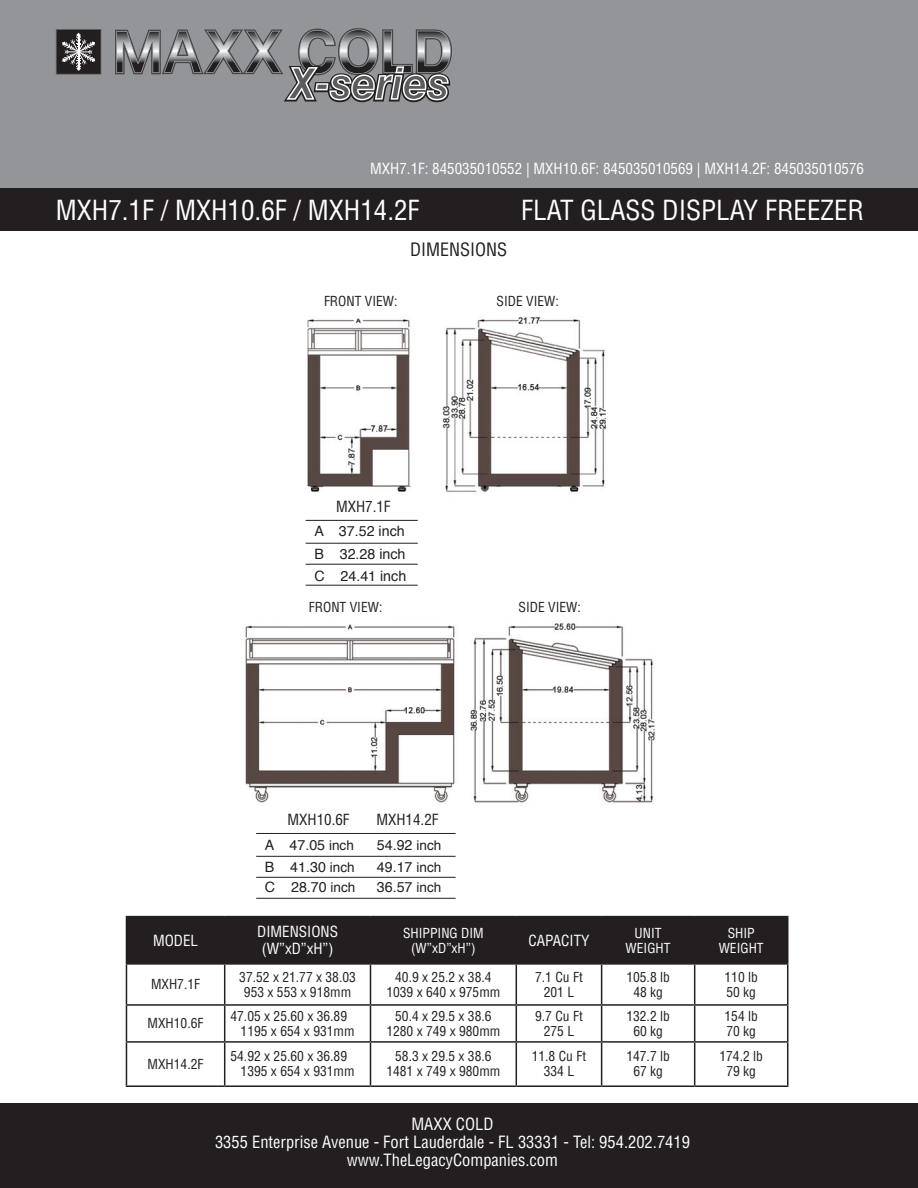
<style>
.page{position:relative;width:918px;height:1188px;background:#fff}
.page>*{position:absolute;margin:0;border:0;box-sizing:border-box;transform-origin:0 0}
.t1{font:condensed 27px "Helvetica LT Std";color:#fff}
.t2{font:condensed 18px "Helvetica LT Std";color:#231f20}
.t3{font:condensed 16.5px/18px "Helvetica LT Std";color:#fff;text-align:center}
.t4{font:condensed 15px "Helvetica LT Std";color:#fff}
.t5{font:condensed 15px "Helvetica LT Std";color:#231f20}
.t6{font:14.25px "Helvetica";color:#231f20}
.t7{font:condensed 13.5px "Helvetica LT Std";color:#231f20}
.t8{font:condensed 13.5px "Helvetica LT Std";color:#fff}
.s1{font-size:13.5px}
</style>
<div class="page">
<div style="left:0;top:0;width:918px;height:188px;background:#939598"></div>
<div style="left:0;top:1103px;width:918px;height:85px;background:#231f20"></div>
<div style="left:0;top:188px;width:918px;height:43px;background:#231f20"></div>
<svg style="left:56px;top:29px;width:45px;height:46px;background:#4e4b4c"></svg>
<svg style="left:115px;top:28px;width:337px;height:74px"></svg>
<div style="left:127px;top:917px;width:660px;height:46px;background:#231f20"></div>
<svg style="left:127px;top:1006px;width:569px;height:35px"></svg>
<hr style="left:126px;top:916px;width:99px;height:1px;background:#231f20">
<hr style="left:126px;top:917px;width:1px;height:46px;background:#231f20">
<hr style="left:225px;top:916px;width:145px;height:1px;background:#231f20">
<hr style="left:224px;top:917px;width:1px;height:46px;background:#231f20">
<hr style="left:370px;top:916px;width:146px;height:1px;background:#231f20">
<hr style="left:370px;top:917px;width:1px;height:46px;background:#231f20">
<hr style="left:516px;top:916px;width:86px;height:1px;background:#231f20">
<hr style="left:516px;top:917px;width:1px;height:46px;background:#231f20">
<hr style="left:602px;top:916px;width:93px;height:1px;background:#231f20">
<hr style="left:601px;top:917px;width:1px;height:46px;background:#231f20">
<hr style="left:695px;top:916px;width:93px;height:1px;background:#231f20">
<hr style="left:694px;top:917px;width:1px;height:46px;background:#231f20">
<hr style="left:787px;top:917px;width:1px;height:46px;background:#231f20">
<hr style="left:126px;top:963px;width:99px;height:2px;background:#231f20">
<hr style="left:126px;top:965px;width:1px;height:39px;background:#231f20">
<hr style="left:225px;top:963px;width:145px;height:2px;background:#231f20">
<hr style="left:224px;top:965px;width:1px;height:39px;background:#231f20">
<hr style="left:370px;top:963px;width:146px;height:2px;background:#231f20">
<hr style="left:370px;top:965px;width:1px;height:39px;background:#231f20">
<hr style="left:516px;top:963px;width:86px;height:2px;background:#231f20">
<hr style="left:516px;top:965px;width:1px;height:39px;background:#231f20">
<hr style="left:602px;top:963px;width:93px;height:2px;background:#231f20">
<hr style="left:601px;top:965px;width:1px;height:39px;background:#231f20">
<hr style="left:695px;top:963px;width:93px;height:2px;background:#231f20">
<hr style="left:694px;top:965px;width:1px;height:39px;background:#231f20">
<hr style="left:787px;top:965px;width:1px;height:39px;background:#231f20">
<hr style="left:126px;top:1004px;width:99px;height:2px;background:#231f20">
<hr style="left:126px;top:1006px;width:1px;height:35px;background:#231f20">
<hr style="left:225px;top:1004px;width:145px;height:2px;background:#231f20">
<hr style="left:224px;top:1006px;width:1px;height:35px;background:#231f20">
<hr style="left:370px;top:1004px;width:146px;height:2px;background:#231f20">
<hr style="left:370px;top:1006px;width:1px;height:35px;background:#231f20">
<hr style="left:516px;top:1004px;width:86px;height:2px;background:#231f20">
<hr style="left:516px;top:1006px;width:1px;height:35px;background:#231f20">
<hr style="left:602px;top:1004px;width:93px;height:2px;background:#231f20">
<hr style="left:601px;top:1006px;width:1px;height:35px;background:#231f20">
<hr style="left:695px;top:1004px;width:93px;height:2px;background:#231f20">
<hr style="left:694px;top:1006px;width:1px;height:35px;background:#231f20">
<hr style="left:787px;top:1006px;width:1px;height:35px;background:#231f20">
<hr style="left:126px;top:1041px;width:99px;height:2px;background:#231f20">
<hr style="left:126px;top:1043px;width:1px;height:42px;background:#231f20">
<hr style="left:225px;top:1041px;width:145px;height:2px;background:#231f20">
<hr style="left:224px;top:1043px;width:1px;height:42px;background:#231f20">
<hr style="left:370px;top:1041px;width:146px;height:2px;background:#231f20">
<hr style="left:370px;top:1043px;width:1px;height:42px;background:#231f20">
<hr style="left:516px;top:1041px;width:86px;height:2px;background:#231f20">
<hr style="left:516px;top:1043px;width:1px;height:42px;background:#231f20">
<hr style="left:602px;top:1041px;width:93px;height:2px;background:#231f20">
<hr style="left:601px;top:1043px;width:1px;height:42px;background:#231f20">
<hr style="left:695px;top:1041px;width:93px;height:2px;background:#231f20">
<hr style="left:694px;top:1043px;width:1px;height:42px;background:#231f20">
<hr style="left:787px;top:1043px;width:1px;height:42px;background:#231f20">
<hr style="left:126px;top:1085px;width:99px;height:2px;background:#231f20">
<hr style="left:225px;top:1085px;width:145px;height:2px;background:#231f20">
<hr style="left:370px;top:1085px;width:146px;height:2px;background:#231f20">
<hr style="left:516px;top:1085px;width:86px;height:2px;background:#231f20">
<hr style="left:602px;top:1085px;width:93px;height:2px;background:#231f20">
<hr style="left:695px;top:1085px;width:93px;height:2px;background:#231f20">
<img style="left:307px;top:317px;width:299px;height:175px">
<img style="left:245px;top:623px;width:410px;height:180px">
<hr style="left:306px;top:520px;width:112px;height:1px;background:#231f20">
<hr style="left:306px;top:543px;width:112px;height:1px;background:#231f20">
<hr style="left:306px;top:564px;width:112px;height:1px;background:#231f20">
<hr style="left:306px;top:585px;width:112px;height:1px;background:#231f20">
<hr style="left:256px;top:833px;width:200px;height:1px;background:#231f20">
<hr style="left:256px;top:856px;width:200px;height:1px;background:#231f20">
<hr style="left:256px;top:877px;width:200px;height:1px;background:#231f20">
<hr style="left:256px;top:898px;width:200px;height:1px;background:#231f20">
<p class="t4" style="left:370px;top:159px;width:495px">MXH7.1F: 845035010552 | MXH10.6F: 845035010569 | MXH14.2F: 845035010576</p>
<h1 class="t1" style="left:56px;top:193px;width:365px">MXH7.1F / MXH10.6F / MXH14.2F</h1>
<h1 class="t1" style="left:521px;top:193px;width:344px">FLAT GLASS DISPLAY FREEZER</h1>
<h2 class="t2" style="left:410px;top:238px;width:99px">DIMENSIONS</h2>
<p class="t7" style="left:324px;top:293px;width:75px">FRONT VIEW:</p>
<p class="t5" style="left:336px;top:497px;width:56px">MXH7.1F</p>
<p class="t6" style="left:314px;top:520px;width:92px">A 37.52 inch</p>
<p class="t6" style="left:314px;top:543px;width:93px">B 32.28 inch</p>
<p class="t6" style="left:314px;top:565px;width:93px">C 24.41 inch</p>
<p class="t7" style="left:309px;top:599px;width:75px">FRONT VIEW:</p>
<p class="t7" style="left:497px;top:293px;width:64px">SIDE VIEW:</p>
<p class="t7" style="left:519px;top:599px;width:64px">SIDE VIEW:</p>
<p class="t4" style="left:153px;top:931px;width:47px">MODEL</p>
<p class="t7" style="left:151px;top:976px;width:51px">MXH7.1F</p>
<p class="t7" style="left:148px;top:1015px;width:57px">MXH10.6F</p>
<p class="t7" style="left:148px;top:1056px;width:57px">MXH14.2F</p>
<p class="t5" style="left:288px;top:810px;width:64px">MXH10.6F</p>
<p class="t5" style="left:376px;top:810px;width:64px">MXH14.2F</p>
<p class="t6" style="left:265px;top:834px;width:90px">A 47.05 <span class="s1">inch</span></p>
<p class="t6" style="left:377px;top:834px;width:66px">54.92 <span class="s1">inch</span></p>
<p class="t6" style="left:265px;top:856px;width:91px">B 41.30 <span class="s1">inch</span></p>
<p class="t6" style="left:377px;top:856px;width:66px">49.17 <span class="s1">inch</span></p>
<p class="t6" style="left:265px;top:876px;width:92px">C 28.70 <span class="s1">inch</span></p>
<p class="t6" style="left:377px;top:876px;width:66px">36.57 <span class="s1">inch</span></p>
<p class="t4" style="left:257px;top:923px;width:82px">DIMENSIONS</p>
<p class="t4" style="left:262px;top:939px;width:73px">(W”xD”xH”)</p>
<p class="t8" style="left:403px;top:924px;width:82px">SHIPPING DIM</p>
<p class="t8" style="left:411px;top:939px;width:66px">(W”xD”xH”)</p>
<p class="t7" style="left:239px;top:968px;width:118px">37.52 x 21.77 x 38.03</p>
<p class="t7" style="left:244px;top:983px;width:109px">953 x 553 x 918mm</p>
<p class="t7" style="left:395px;top:968px;width:98px">40.9 x 25.2 x 38.4</p>
<p class="t7" style="left:386px;top:983px;width:115px">1039 x 640 x 975mm</p>
<p class="t7" style="left:230px;top:1007px;width:118px">47.05 x 25.60 x 36.89</p>
<p class="t7" style="left:241px;top:1022px;width:115px">1195 x 654 x 931mm</p>
<p class="t7" style="left:395px;top:1007px;width:98px">50.4 x 29.5 x 38.6</p>
<p class="t7" style="left:386px;top:1022px;width:115px">1280 x 749 x 980mm</p>
<p class="t7" style="left:230px;top:1048px;width:118px">54.92 x 25.60 x 36.89</p>
<p class="t7" style="left:241px;top:1063px;width:115px">1395 x 654 x 931mm</p>
<p class="t7" style="left:395px;top:1048px;width:98px">58.3 x 29.5 x 38.6</p>
<p class="t7" style="left:386px;top:1063px;width:115px">1481 x 749 x 980mm</p>
<p class="t4" style="left:528px;top:931px;width:63px">CAPACITY</p>
<p class="t7" style="left:535px;top:968px;width:49px">7.1 Cu Ft</p>
<p class="t7" style="left:544px;top:983px;width:32px">201 L</p>
<p class="t7" style="left:535px;top:1007px;width:49px">9.7 Cu Ft</p>
<p class="t7" style="left:544px;top:1022px;width:32px">275 L</p>
<p class="t7" style="left:532px;top:1048px;width:56px">11.8 Cu Ft</p>
<p class="t7" style="left:544px;top:1063px;width:32px">334 L</p>
<p class="t8" style="left:635px;top:924px;width:28px">UNIT</p>
<p class="t8" style="left:626px;top:939px;width:46px">WEIGHT</p>
<p class="t7" style="left:626px;top:968px;width:45px">105.8 lb</p>
<p class="t7" style="left:633px;top:983px;width:31px">48 kg</p>
<p class="t7" style="left:626px;top:1007px;width:45px">132.2 lb</p>
<p class="t7" style="left:633px;top:1022px;width:31px">60 kg</p>
<p class="t7" style="left:626px;top:1048px;width:45px">147.7 lb</p>
<p class="t7" style="left:633px;top:1063px;width:31px">67 kg</p>
<p class="t3" style="left:215px;top:1115px;width:477px">MAXX COLD<br>3355 Enterprise Avenue - Fort Lauderdale - FL 33331 - Tel: 954.202.7419 www.TheLegacyCompanies.com</p>
<p class="t8" style="left:728px;top:924px;width:29px">SHIP</p>
<p class="t8" style="left:719px;top:939px;width:46px">WEIGHT</p>
<p class="t7" style="left:725px;top:968px;width:35px">110 lb</p>
<p class="t7" style="left:726px;top:983px;width:31px">50 kg</p>
<p class="t7" style="left:725px;top:1007px;width:35px">154 lb</p>
<p class="t7" style="left:726px;top:1022px;width:31px">70 kg</p>
<p class="t7" style="left:719px;top:1048px;width:45px">174.2 lb</p>
<p class="t7" style="left:726px;top:1063px;width:31px">79 kg</p>
</div>
